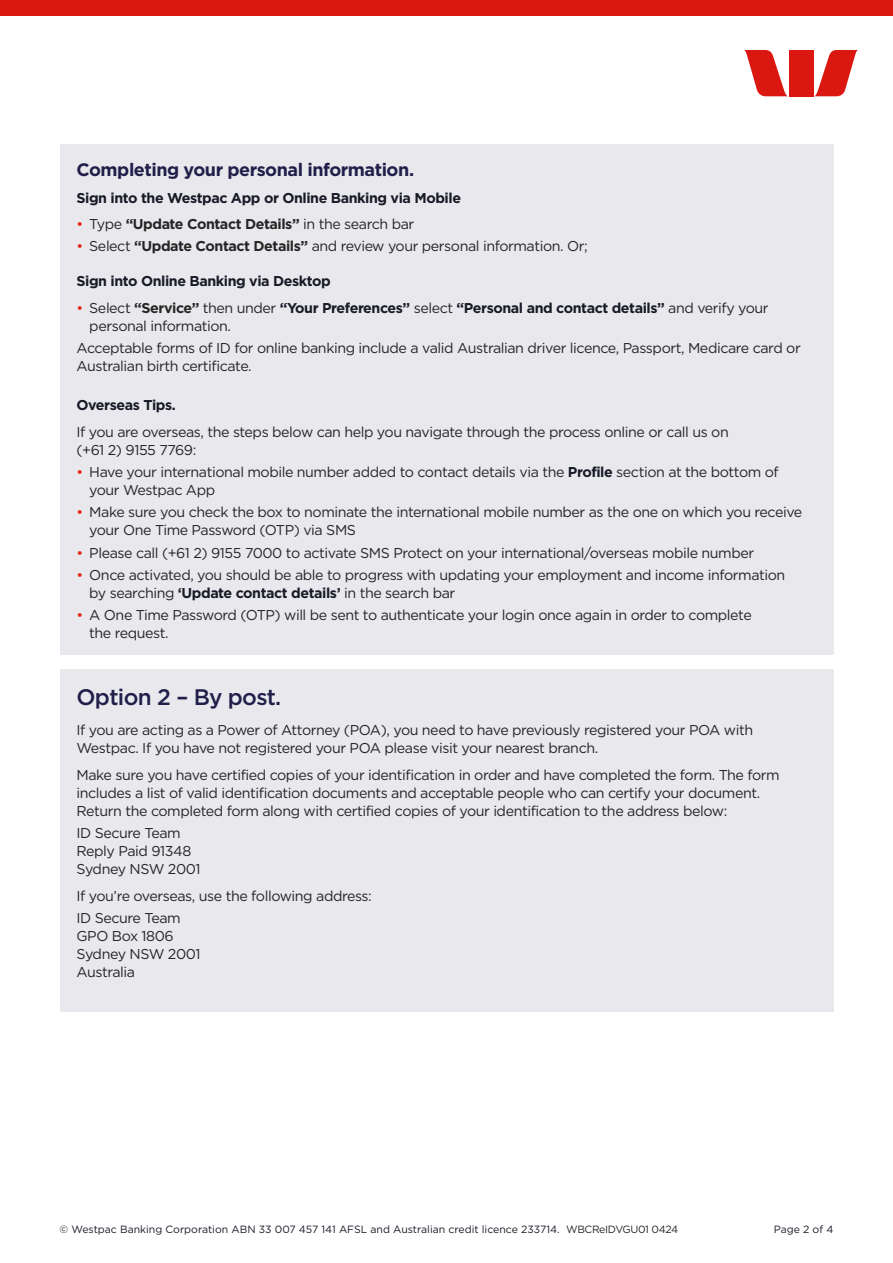
<style>
.page{position:relative;width:893px;height:1263px;background:#fff}
.page>*{position:absolute;margin:0;border:0;box-sizing:border-box;transform-origin:0 0}
.TH2{font:500 22.5px "Gotham";letter-spacing:-.03em;color:#211f4a}
.TH3{font:700 18px "Gotham";letter-spacing:-.025em;color:#211f4a}
.Body{font:14.25px/18px "Gotham";letter-spacing:-.03em;color:#252524}
.Body-2{font:700 14.25px "Gotham";letter-spacing:-.03em;color:#181b25}
.t1{font:700 14.25px "Gotham";letter-spacing:-.03em;color:#252524}
.t2{font:10.5px "Gotham";color:#181b25}
.s1{font-weight:400;color:#e4200e}
.s2{font-weight:400}
.s3{color:#e4200e}
.s4{font-weight:700}
.s5{font-weight:700;color:#181b25}
.s6{color:#252524}
</style>
<div class="page">
<div style="left:0;top:0;width:893px;height:15px;background:#da1710"></div>
<svg style="left:744px;top:50px;width:43px;height:46px"></svg>
<svg style="left:815px;top:50px;width:43px;height:46px"></svg>
<div style="left:789px;top:50px;width:24px;height:46px;background:#da1710"></div>
<div style="left:60px;top:145px;width:773px;height:510px;background:#e8e8ed"></div>
<div style="left:60px;top:670px;width:773px;height:342px;background:#e8e8ed"></div>
<h4 class="TH3" style="left:77px;top:158px;width:339px">Completing your personal information.</h4>
<p class="Body-2" style="left:77px;top:188px;width:386px">Sign into the Westpac App or Online Banking via Mobile</p>
<p class="t1" style="left:77px;top:214px;width:339px"><span class="s1">•</span> <span class="s2">Type</span> “Update Contact Details” <span class="s2">in the search bar</span></p>
<p class="Body" style="left:77px;top:237px;width:513px"><span class="s3">•</span> Select <span class="s4">“Update Contact Details”</span> and review your personal information. Or;</p>
<p class="Body-2" style="left:77px;top:272px;width:256px">Sign into Online Banking via Desktop</p>
<p class="Body" style="left:89px;top:298px;width:681px;text-indent:-13px"><span class="s3">•</span> Select <span class="s4">“Service”</span> then under <span class="s5">“Your Preferences”</span> select <span class="s5">“Personal and contact details”</span> and verify your personal information.</p>
<p class="Body" style="left:77px;top:339px;width:726px">Acceptable forms of ID for online banking include a valid Australian driver licence, Passport, Medicare card or<br>Australian birth certificate.</p>
<p class="Body-2" style="left:77px;top:396px;width:101px">Overseas Tips.</p>
<p class="Body" style="left:77px;top:422px;width:654px">If you are overseas, the steps below can help you navigate through the process online or call us on (+61 2) 9155 7769:</p>
<p class="Body" style="left:89px;top:463px;width:691px;text-indent:-13px"><span class="s3">•</span> Have your international mobile number added to contact details via the <span class="s5">Profile</span> section at the bottom of your Westpac App</p>
<p class="Body" style="left:89px;top:503px;width:715px;text-indent:-13px"><span class="s3">•</span> Make sure you check the box to nominate the international mobile number as the one on which you receive your One Time Password (OTP) via SMS</p>
<p class="Body" style="left:77px;top:543px;width:679px"><span class="s3">•</span> Please call (+61 2) 9155 7000 to activate SMS Protect on your international/overseas mobile number</p>
<p class="Body" style="left:89px;top:565px;width:697px;text-indent:-13px"><span class="s3">•</span> Once activated, you should be able to progress with updating your employment and income information by searching <span class="s4">‘</span><span class="s5">Update contact details</span><span class="s4">’</span> in the search bar</p>
<p class="Body" style="left:89px;top:606px;width:664px;text-indent:-13px"><span class="s3">•</span> A One Time Password (OTP) will be sent to authenticate your login once again in order to complete the request.</p>
<h3 class="TH2" style="left:77px;top:682px;width:206px">Option 2 – By post.</h3>
<p class="Body" style="left:77px;top:721px;width:678px">If you are acting as a Power of Attorney (POA), you need to have previously registered your POA with<br>Westpac. If you have not registered your POA please visit your nearest branch.</p>
<p class="Body" style="left:77px;top:765px;width:705px">Make sure you have certified copies of your identification in order and have completed the form. The form includes a list of valid identification documents and acceptable people who can certify your document.<br>Return the completed form along with certified copies of your identification to the address below:</p>
<p class="Body" style="left:77px;top:824px;width:106px">ID Secure Team</p>
<p class="Body" style="left:77px;top:842px;width:116px">Reply Paid 91348</p>
<p class="Body" style="left:77px;top:860px;width:126px">Sydney NSW 2001</p>
<p class="Body" style="left:77px;top:886px;width:297px">If you’re overseas, use the following address:</p>
<p class="Body" style="left:77px;top:908px;width:106px">ID Secure Team</p>
<p class="Body" style="left:77px;top:926px;width:99px">GPO Box 1806</p>
<p class="Body" style="left:77px;top:944px;width:126px">Sydney NSW 2001</p>
<p class="Body" style="left:77px;top:962px;width:60px">Australia</p>
<p class="t2" style="left:60px;top:1223px;width:620px">© Westpac Banking Corporation ABN 33 007 457 141 AFSL and Australian credit licence 233714. <span class="s6">WBCReIDVGU01 0424</span></p>
<p class="t2" style="left:774px;top:1223px;width:61px">Page 2 of 4</p>
</div>
